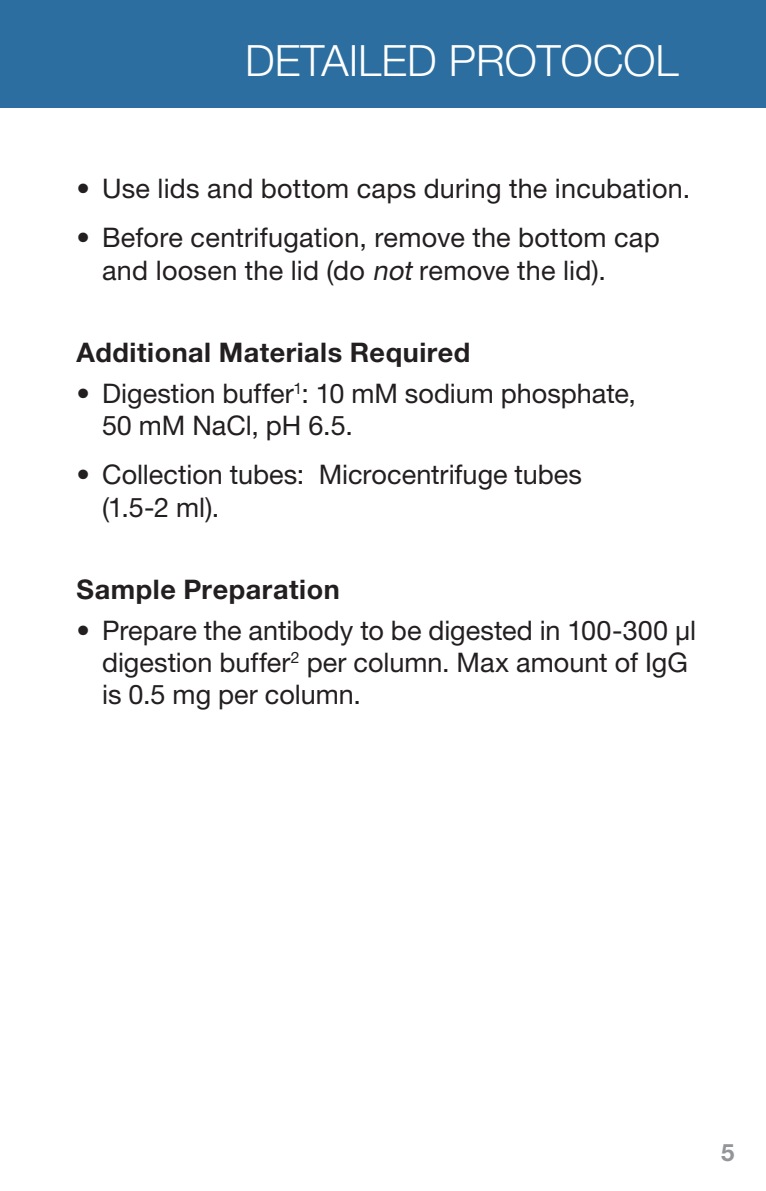
<style>
.page{position:relative;width:766px;height:1191px;background:#fff}
.page>*{position:absolute;margin:0;border:0;box-sizing:border-box;transform-origin:0 0}
.t1{font:300 43.2px "Helvetica Neue LT Pro";color:#fff}
.t2{font:27px/32.4px "Helvetica Neue LT Pro";color:#231f20}
.t3{font:700 27px "Helvetica Neue LT Pro";letter-spacing:.02em;color:#231f20}
.t4{font:700 24px "Helvetica Neue LT Pro";color:#939598}
.s1{font-style:italic}
</style>
<div class="page">
<div style="left:0;top:0;width:765px;height:108px;background:#2b6e9f"></div>
<p class="t1" style="left:245px;top:35px;width:435px">DETAILED PROTOCOL</p>
<p class="t2" style="left:77px;top:171px;width:615px">• Use lids and bottom caps during the incubation.</p>
<p class="t2" style="left:102px;top:221px;width:559px;text-indent:-26px">• Before centrifugation, remove the bottom cap and loosen the lid (do <span class="s1">not</span> remove the lid).</p>
<p class="t3" style="left:77px;top:335px;width:395px">Additional Materials Required</p>
<p class="t2" style="left:102px;top:376px;width:535px;text-indent:-26px">• Digestion buffer<sup>1</sup>: 10 mM sodium phosphate,<br>50 mM NaCl, pH 6.5.</p>
<p class="t2" style="left:102px;top:458px;width:481px;text-indent:-26px">• Collection tubes: Microcentrifuge tubes (1.5-2 ml).</p>
<p class="t3" style="left:77px;top:572px;width:264px">Sample Preparation</p>
<p class="t2" style="left:102px;top:613px;width:595px;text-indent:-26px">• Prepare the antibody to be digested in 100-300 μl digestion buffer<sup>2</sup> per column. Max amount of IgG is 0.5 mg per column.</p>
<p class="t4" style="left:720px;top:1137px;width:15px">5</p>
</div>
